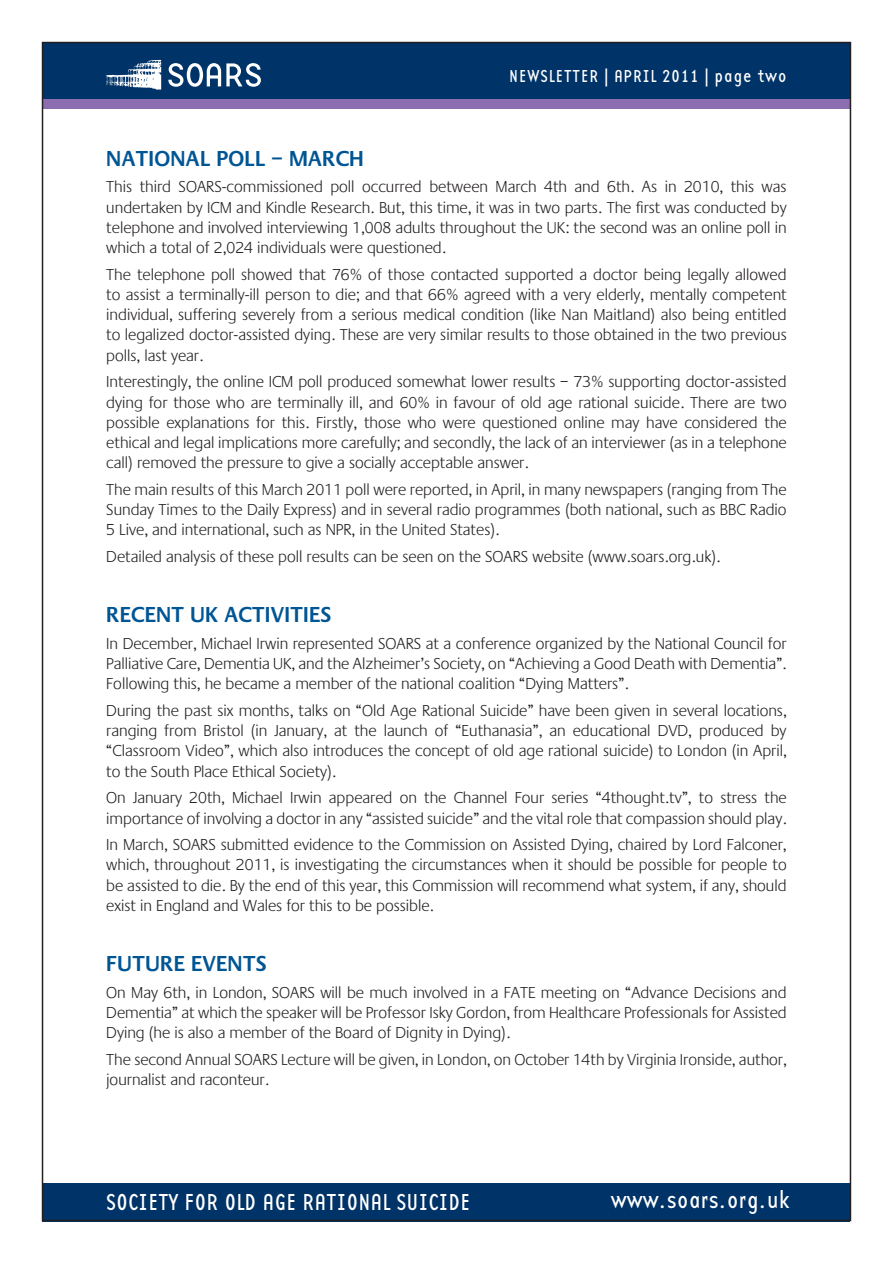
<style>
.page{position:relative;width:893px;height:1263px;background:#fff}
.page>*{position:absolute;margin:0;border:0;box-sizing:border-box;transform-origin:0 0}
.t1{font:24px "Base Twelve Sans";color:#fff}
.t2{font:600 22.5px "Praxis";letter-spacing:.015em;color:#005594}
.t3{font:600 22.5px "Praxis";letter-spacing:.13em;color:#005594}
.t4{font:18px "Base Twelve Sans";letter-spacing:.025em;color:#fff}
.t5{font:300 16.5px/20.2px "Praxis";color:#231f20;text-align:justify}
</style>
<div class="page">
<div style="left:43px;top:43px;width:807px;height:62px;background:#003367"></div>
<div style="left:43px;top:99px;width:807px;height:10px;background:#8c6db0"></div>
<svg style="left:168px;top:63px;width:93px;height:24px"></svg>
<svg style="left:106px;top:60px;width:55px;height:30px"></svg>
<div style="left:43px;top:1183px;width:807px;height:38px;background:#003367"></div>
<p class="t4" style="left:509px;top:64px;width:279px">NEWSLETTER | APRIL 2011 | page two</p>
<h2 class="t2" style="left:106px;top:146px;width:259px">NATIONAL POLL – MARCH</h2>
<p class="t5" style="left:106px;top:177px;width:682px">This third SOARS-commissioned poll occurred between March 4th and 6th. As in 2010, this was undertaken by ICM and Kindle Research. But, this time, it was in two parts. The first was conducted by telephone and involved interviewing 1,008 adults throughout the UK: the second was an online poll in which a total of 2,024 individuals were questioned.</p>
<p class="t5" style="left:106px;top:265px;width:682px">The telephone poll showed that 76% of those contacted supported a doctor being legally allowed to assist a terminally-ill person to die; and that 66% agreed with a very elderly, mentally competent individual, suffering severely from a serious medical condition (like Nan Maitland) also being entitled to legalized doctor-assisted dying. These are very similar results to those obtained in the two previous polls, last year.</p>
<p class="t5" style="left:106px;top:372px;width:682px">Interestingly, the online ICM poll produced somewhat lower results – 73% supporting doctor-assisted dying for those who are terminally ill, and 60% in favour of old age rational suicide. There are two possible explanations for this. Firstly, those who were questioned online may have considered the ethical and legal implications more carefully; and secondly, the lack of an interviewer (as in a telephone call) removed the pressure to give a socially acceptable answer.</p>
<p class="t5" style="left:106px;top:480px;width:682px">The main results of this March 2011 poll were reported, in April, in many newspapers (ranging from The Sunday Times to the Daily Express) and in several radio programmes (both national, such as BBC Radio 5 Live, and international, such as NPR, in the United States).</p>
<p class="t5" style="left:106px;top:547px;width:616px">Detailed analysis of these poll results can be seen on the SOARS website (www.soars.org.uk).</p>
<h2 class="t2" style="left:106px;top:602px;width:227px">RECENT UK ACTIVITIES</h2>
<p class="t5" style="left:106px;top:634px;width:682px">In December, Michael Irwin represented SOARS at a conference organized by the National Council for Palliative Care, Dementia UK, and the Alzheimer’s Society, on “Achieving a Good Death with Dementia”.<br>Following this, he became a member of the national coalition “Dying Matters”.</p>
<p class="t5" style="left:106px;top:701px;width:682px">During the past six months, talks on “Old Age Rational Suicide” have been given in several locations, ranging from Bristol (in January, at the launch of “Euthanasia”, an educational DVD, produced by “Classroom Video”, which also introduces the concept of old age rational suicide) to London (in April, to the South Place Ethical Society).</p>
<p class="t5" style="left:106px;top:788px;width:682px">On January 20th, Michael Irwin appeared on the Channel Four series “4thought.tv”, to stress the importance of involving a doctor in any “assisted suicide” and the vital role that compassion should play.</p>
<p class="t5" style="left:106px;top:835px;width:682px">In March, SOARS submitted evidence to the Commission on Assisted Dying, chaired by Lord Falconer, which, throughout 2011, is investigating the circumstances when it should be possible for people to be assisted to die. By the end of this year, this Commission will recommend what system, if any, should exist in England and Wales for this to be possible.</p>
<h2 class="t3" style="left:106px;top:951px;width:162px">FUTURE EVENTS</h2>
<p class="t5" style="left:106px;top:982px;width:682px">On May 6th, in London, SOARS will be much involved in a FATE meeting on “Advance Decisions and Dementia” at which the speaker will be Professor Isky Gordon, from Healthcare Professionals for Assisted Dying (he is also a member of the Board of Dignity in Dying).</p>
<p class="t5" style="left:106px;top:1049px;width:682px">The second Annual SOARS Lecture will be given, in London, on October 14th by Virginia Ironside, author, journalist and raconteur.</p>
<h1 class="t1" style="left:106px;top:1187px;width:366px">SOCIETY FOR OLD AGE RATIONAL SUICIDE</h1>
<h1 class="t1" style="left:611px;top:1185px;width:182px">www.soars.org.uk</h1>
</div>
